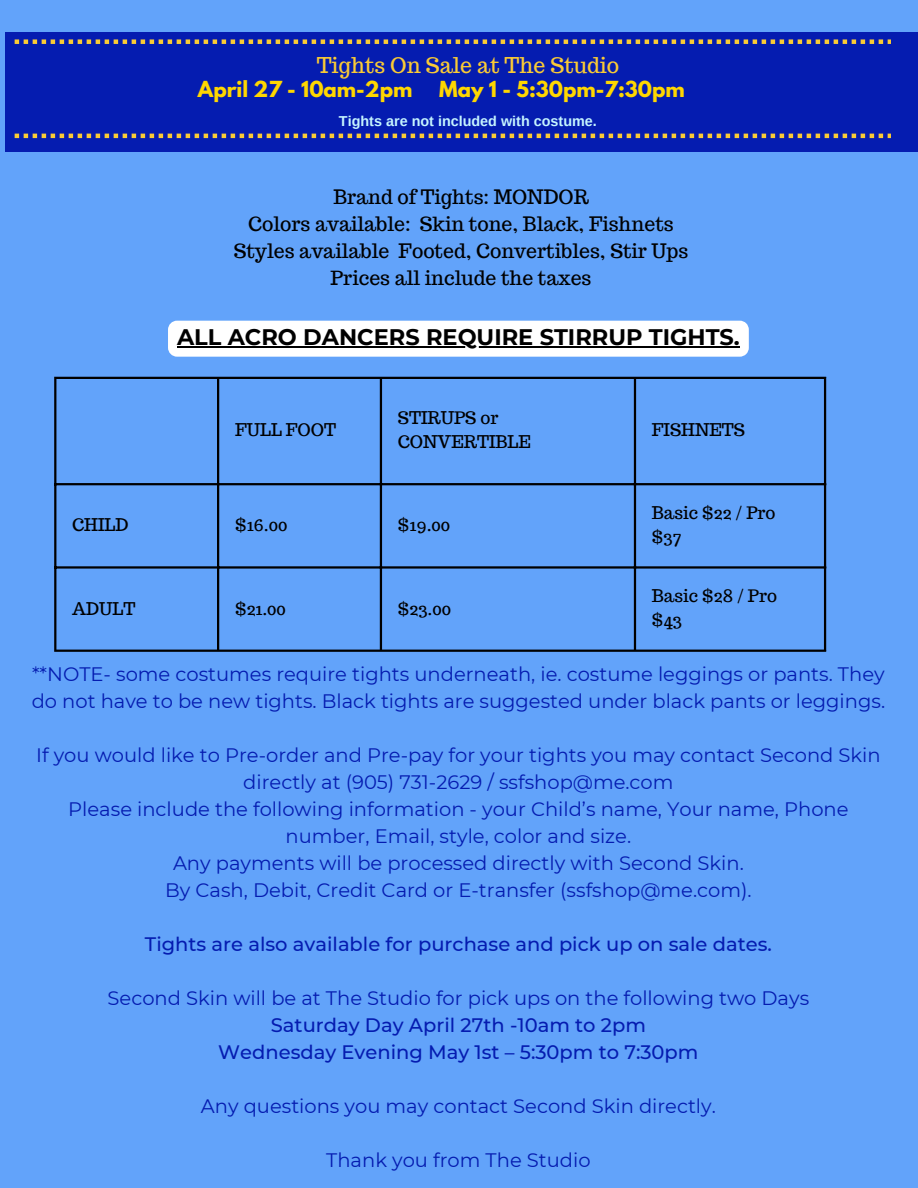
<style>
.page{position:relative;width:918px;height:1188px;background:#62a3fa}
.page>*{position:absolute;margin:0;border:0;box-sizing:border-box;transform-origin:0 0}
.t1{font:700 22.5px "Montserrat";color:#000}
.t2{font:21.3px "Trocchi";color:#facb35}
.t3{font:700 19.65px "League Spartan";color:#ffd700}
.t4{font:19.5px/27px "Montserrat";color:#051cb0}
.t5{font:500 19.5px/27px "Montserrat";color:#051cb0;text-align:center}
.t6{font:19.5px/27px "Trocchi";color:#000;text-align:center}
.t7{font:17.1px/23.7px "Trocchi";color:#000}
.t8{font:700 14.4px "Arimo";color:#c5f4ff}
.s1{font-weight:400}
</style>
<div class="page">
<hr style="left:54px;top:379px;width:2px;height:271px;background:#000">
<hr style="left:217px;top:379px;width:2px;height:271px;background:#000">
<hr style="left:380px;top:379px;width:2px;height:271px;background:#000">
<hr style="left:634px;top:379px;width:2px;height:271px;background:#000">
<hr style="left:824px;top:379px;width:2px;height:271px;background:#000">
<hr style="left:54px;top:377px;width:772px;height:2px;background:#000">
<hr style="left:54px;top:483px;width:772px;height:2px;background:#000">
<hr style="left:54px;top:566px;width:772px;height:3px;background:#000">
<hr style="left:54px;top:650px;width:772px;height:2px;background:#000">
<div style="left:168px;top:321px;width:581px;height:36px;background:#fff"></div>
<hr style="left:177px;top:347px;width:563px;height:1px;background:#000">
<div style="left:5px;top:32px;width:913px;height:119px;background:#051cb0"></div>
<svg style="left:15px;top:39px;width:876px;height:5px"></svg>
<svg style="left:15px;top:134px;width:876px;height:4px"></svg>
<h4 class="t2" style="left:317px;top:52px;width:304px">Tights On Sale at The Studio</h4>
<h4 class="t8" style="left:339px;top:113px;width:259px">Tights are not included with costume.</h4>
<h4 class="t3" style="left:198px;top:79px;width:216px">April 27 - 10am-2pm</h4>
<h4 class="t3" style="left:439px;top:79px;width:247px">May 1 - 5:30pm-7:30pm</h4>
<h3 class="t6" style="left:234px;top:184px;width:456px">Brand of Tights: MONDOR<br>Colors available: Skin tone, Black, Fishnets Styles available Footed, Convertibles, Stir Ups Prices all include the taxes</h3>
<h4 class="t1" style="left:177px;top:324px;width:564px">ALL ACRO DANCERS REQUIRE STIRRUP TIGHTS.</h4>
<h2 class="t7" style="left:235px;top:418px;width:103px">FULL FOOT</h2>
<h3 class="t7" style="left:398px;top:406px;width:134px">STIRUPS or<br>CONVERTIBLE</h3>
<h4 class="t7" style="left:72px;top:513px;width:58px">CHILD</h4>
<h1 class="t7" style="left:235px;top:513px;width:54px">$16.00</h1>
<p class="t7" style="left:398px;top:513px;width:54px">$19.00</p>
<p class="t7" style="left:652px;top:418px;width:95px">FISHNETS</p>
<p class="t7" style="left:652px;top:501px;width:125px">Basic $22 / Pro $37</p>
<p class="t7" style="left:652px;top:584px;width:127px">Basic $28 / Pro $43</p>
<p class="t4" style="left:32px;top:661px;width:855px">**NOTE- some costumes require tights underneath, ie. costume leggings or pants. They do not have to be new tights. Black tights are suggested under black pants or leggings.</p>
<p class="t4" style="left:36px;top:742px;width:846px;text-align:center">If you would like to Pre-order and Pre-pay for your tights you may contact Second Skin directly at (905) 731-2629 / ssfshop@me.com<br>Please include the following information - your Child’s name, Your name, Phone number, Email, style, color and size.<br>Any payments will be processed directly with Second Skin.<br>By Cash, Debit, Credit Card or E-transfer (ssfshop@me.com).</p>
<p class="t5" style="left:145px;top:931px;width:629px">Tights are also available for purchase and pick up on sale dates.</p>
<p class="t5" style="left:108px;top:985px;width:703px"><span class="s1">Second Skin will be at The Studio for pick ups on the following two Days<br></span>Saturday Day April 27th -10am to 2pm<br>Wednesday Evening May 1st – 5:30pm to 7:30pm</p>
<p class="t4" style="left:201px;top:1093px;width:517px">Any questions you may contact Second Skin directly.</p>
<h4 class="t4" style="left:326px;top:1147px;width:266px">Thank you from The Studio</h4>
<p class="t7" style="left:72px;top:597px;width:65px">ADULT</p>
<p class="t7" style="left:235px;top:597px;width:52px">$21.00</p>
<p class="t7" style="left:398px;top:597px;width:55px">$23.00</p>
</div>
